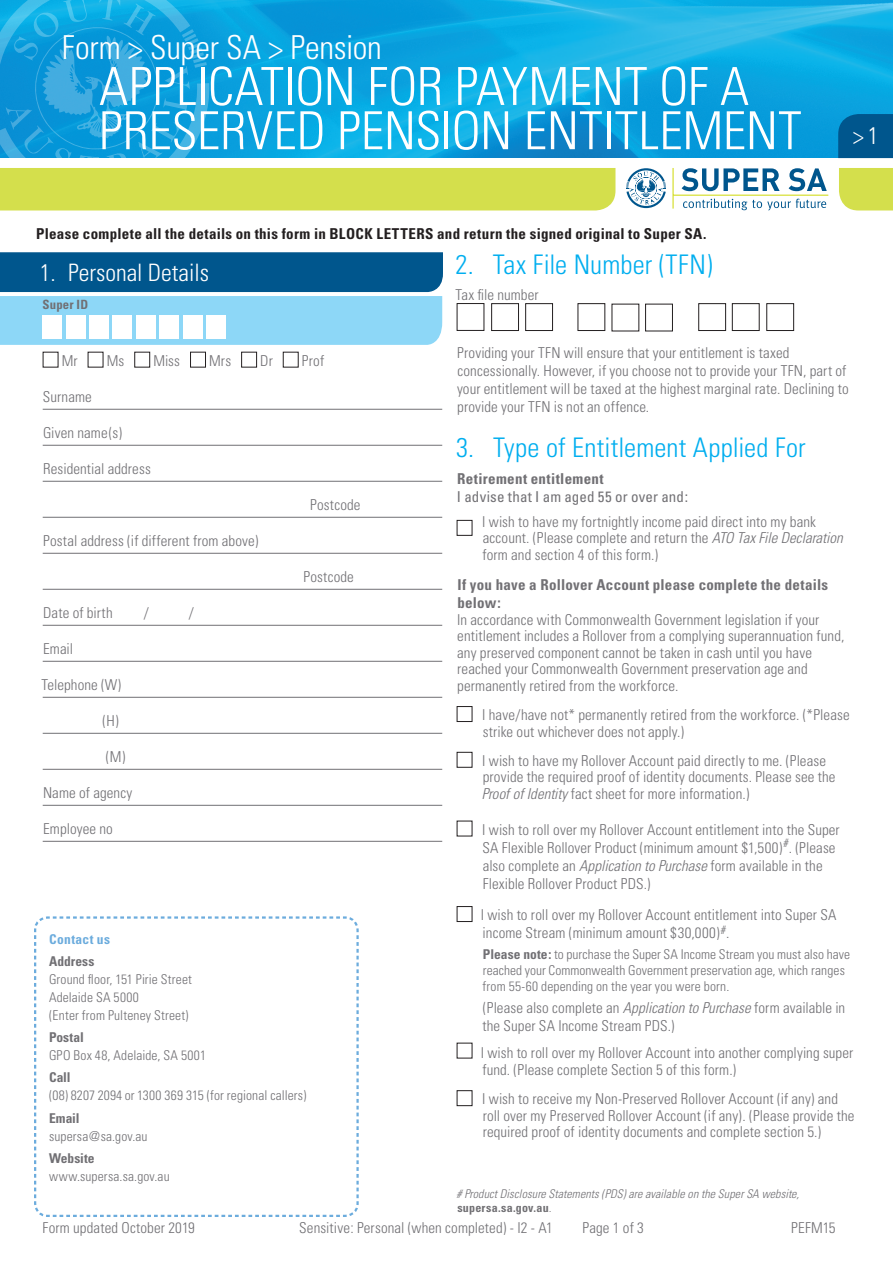
<style>
.page{position:relative;width:893px;height:1263px;background:#fff}
.page>*{position:absolute;margin:0;border:0;box-sizing:border-box;transform-origin:0 0}
.t1{font:300 condensed 52.5px/44.2px "Univers";letter-spacing:-.005em;color:#fff}
.t2{font:300 condensed 33px "Univers";letter-spacing:-.01em;color:#fff}
.heading{font:300 condensed 27px "Univers";letter-spacing:.005em;color:#00aeef}
.heading-2{font:300 condensed 24px "Univers";color:#fff}
.body{font:300 condensed 15px/16.5px "Univers";letter-spacing:.005em;color:#717074}
.t3{font:700 condensed 15px "Univers";letter-spacing:.02em;color:#231f20}
.Body_heading_bold{font:700 condensed 15px/18px "Univers";letter-spacing:.02em;color:#717074}
.Body_heading_Medium{font:condensed 15px/18px "Univers";letter-spacing:.005em;color:#717074}
.Body{font:300 condensed 13.5px/18px "Univers";letter-spacing:.015em;color:#717074}
.body-2{font:300 condensed 13.5px/16.2px "Univers";letter-spacing:.005em;color:#717074}
.Body-2{font:700 condensed 13.5px "Univers";letter-spacing:-.005em;color:#717074}
.Body_Heading_-_blue{font:700 condensed 13.5px "Univers";letter-spacing:.035em;color:#6cacdd}
.t4{font:700 condensed 12.75px "Univers";letter-spacing:.015em;color:#717074}
.t5{font:italic 300 condensed 12px/14.4px "Univers";letter-spacing:.005em;color:#717074}
.s1{font-weight:700}
.s2{font-style:italic}
.s3{font-weight:700;font-style:normal}
</style>
<div class="page">
<img style="left:212px;top:0;width:681px;height:157px">
<div style="left:839px;top:168px;width:54px;height:42px;background:#d4df4c"></div>
<div style="left:0;top:168px;width:615px;height:42px;background:#d4df4c"></div>
<svg style="left:682px;top:168px;width:98px;height:23px"></svg>
<svg style="left:789px;top:168px;width:38px;height:23px"></svg>
<svg style="left:683px;top:199px;width:143px;height:11px"></svg>
<hr style="left:672px;top:168px;width:2px;height:41px;background:#d8e039">
<hr style="left:673px;top:195px;width:155px;height:1px;background:#d8e039">
<svg style="left:626px;top:168px;width:40px;height:40px"></svg>
<svg style="left:0;top:0;width:212px;height:157px;background:#17a1dc"></svg>
<svg style="left:837px;top:113px;width:56px;height:46px;background:#055e95"></svg>
<svg style="left:0;top:252px;width:443px;height:93px;background:#61a5ca"></svg>
<svg style="left:34px;top:916px;width:325px;height:301px"></svg>
<hr style="left:43px;top:409px;width:399px;height:1px;background:#717074">
<hr style="left:43px;top:445px;width:399px;height:1px;background:#717074">
<hr style="left:43px;top:481px;width:399px;height:1px;background:#717074">
<hr style="left:43px;top:517px;width:399px;height:1px;background:#717074">
<hr style="left:43px;top:553px;width:399px;height:1px;background:#717074">
<hr style="left:43px;top:589px;width:399px;height:1px;background:#717074">
<hr style="left:43px;top:625px;width:399px;height:1px;background:#717074">
<hr style="left:43px;top:661px;width:399px;height:1px;background:#717074">
<hr style="left:43px;top:697px;width:399px;height:1px;background:#717074">
<hr style="left:43px;top:733px;width:399px;height:1px;background:#717074">
<hr style="left:43px;top:769px;width:399px;height:1px;background:#717074">
<hr style="left:43px;top:805px;width:399px;height:1px;background:#717074">
<hr style="left:43px;top:841px;width:399px;height:1px;background:#717074">
<div style="left:134px;top:352px;width:16px;height:15px;border:1px solid #231f20"></div>
<div style="left:190px;top:352px;width:16px;height:15px;border:1px solid #231f20"></div>
<div style="left:241px;top:352px;width:16px;height:15px;border:1px solid #231f20"></div>
<div style="left:283px;top:352px;width:16px;height:15px;border:1px solid #231f20"></div>
<div style="left:491px;top:303px;width:28px;height:28px;border:1px solid #231f20"></div>
<div style="left:525px;top:303px;width:28px;height:28px;border:1px solid #231f20"></div>
<div style="left:578px;top:303px;width:27px;height:28px;border:1px solid #231f20"></div>
<div style="left:645px;top:304px;width:28px;height:27px;border:1px solid #231f20"></div>
<div style="left:766px;top:303px;width:28px;height:28px;border:1px solid #231f20"></div>
<div style="left:732px;top:303px;width:28px;height:28px;border:1px solid #231f20"></div>
<div style="left:698px;top:303px;width:28px;height:28px;border:1px solid #231f20"></div>
<div style="left:457px;top:303px;width:27px;height:28px;border:1px solid #231f20"></div>
<div style="left:457px;top:520px;width:15px;height:16px;border:1px solid #231f20"></div>
<div style="left:457px;top:706px;width:15px;height:16px;border:1px solid #231f20"></div>
<div style="left:457px;top:752px;width:15px;height:16px;border:1px solid #231f20"></div>
<div style="left:457px;top:906px;width:15px;height:16px;border:1px solid #231f20"></div>
<div style="left:457px;top:1090px;width:15px;height:16px;border:1px solid #231f20"></div>
<h2 class="t2" style="left:62px;top:27px;width:322px">Form &gt; Super SA &gt; Pension</h2>
<h1 class="t1" style="left:99px;top:64px;width:704px">APPLICATION FOR PAYMENT OF A<br>PRESERVED PENSION ENTITLEMENT</h1>
<p class="t3" style="left:36px;top:225px;width:672px">Please complete all the details on this form in BLOCK LETTERS and return the signed original to Super SA.</p>
<p class="heading-2" style="left:40px;top:258px;width:171px">1. Personal Details</p>
<p class="t4" style="left:43px;top:296px;width:47px">Super ID</p>
<p class="heading" style="left:456px;top:248px;width:259px">2. Tax File Number (TFN)</p>
<p class="body" style="left:456px;top:287px;width:85px">Tax file number</p>
<h3 class="heading-2" style="left:853px;top:121px;width:27px">&gt;1</h3>
<p class="body" style="left:62px;top:352px;width:17px">Mr</p>
<p class="body" style="left:107px;top:352px;width:19px">Ms</p>
<p class="body" style="left:153px;top:352px;width:28px">Miss</p>
<p class="body" style="left:209px;top:352px;width:24px">Mrs</p>
<p class="body" style="left:260px;top:352px;width:14px">Dr</p>
<p class="body" style="left:302px;top:352px;width:24px">Prof</p>
<p class="body" style="left:43px;top:388px;width:50px">Surname</p>
<p class="body" style="left:43px;top:424px;width:80px">Given name(s)</p>
<p class="body" style="left:43px;top:460px;width:109px">Residential address</p>
<p class="body" style="left:310px;top:496px;width:52px">Postcode</p>
<p class="body" style="left:43px;top:532px;width:217px">Postal address (if different from above)</p>
<p class="body" style="left:304px;top:568px;width:52px">Postcode</p>
<p class="body" style="left:43px;top:604px;width:71px">Date of birth</p>
<p class="body" style="left:144px;top:604px;width:6px">/</p>
<p class="body" style="left:189px;top:604px;width:6px">/</p>
<p class="body" style="left:43px;top:640px;width:31px">Email</p>
<p class="body" style="left:42px;top:676px;width:81px">Telephone (W)</p>
<p class="body" style="left:103px;top:712px;width:18px">(H)</p>
<p class="body" style="left:106px;top:748px;width:21px">(M)</p>
<p class="body" style="left:43px;top:784px;width:91px">Name of agency</p>
<p class="body" style="left:43px;top:820px;width:71px">Employee no</p>
<p class="Body_Heading_-_blue" style="left:49px;top:930px;width:62px">Contact us</p>
<p class="Body" style="left:49px;top:952px;width:144px"><span class="s1">Address<br></span>Ground floor, 151 Pirie Street<br>Adelaide SA 5000<br>(Enter from Pulteney Street)</p>
<p class="Body" style="left:49px;top:1028px;width:159px"><span class="s1">Postal<br></span>GPO Box 48, Adelaide, SA 5001</p>
<p class="Body-2" style="left:49px;top:1069px;width:23px">Call</p>
<p class="Body" style="left:49px;top:1087px;width:259px">(08) 8207 2094 or 1300 369 315 (for regional callers)</p>
<p class="Body-2" style="left:49px;top:1109px;width:32px">Email</p>
<p class="Body" style="left:49px;top:1127px;width:100px">supersa@sa.gov.au</p>
<p class="Body-2" style="left:49px;top:1150px;width:47px">Website</p>
<p class="Body" style="left:49px;top:1167px;width:122px">www.supersa.sa.gov.au</p>
<p class="body" style="left:457px;top:344px;width:393px;line-height:18px">Providing your TFN will ensure that your entitlement is taxed concessionally. However, if you choose not to provide your TFN, part of your entitlement will be taxed at the highest marginal rate. Declining to provide your TFN is not an offence.</p>
<p class="heading" style="left:456px;top:431px;width:351px">3. Type of Entitlement Applied For</p>
<p class="Body_heading_Medium" style="left:457px;top:469px;width:233px"><span class="s1">Retirement entitlement<br></span>I advise that I am aged 55 or over and:</p>
<p class="body" style="left:482px;top:513px;width:362px">I wish to have my fortnightly income paid direct into my bank account. (Please complete and return the <span class="s2">ATO Tax File Declaration </span>form and section 4 of this form.)</p>
<p class="Body_heading_bold" style="left:457px;top:576px;width:372px">If you have a Rollover Account please complete the details below:</p>
<p class="body" style="left:457px;top:611px;width:389px">In accordance with Commonwealth Government legislation if your entitlement includes a Rollover from a complying superannuation fund, any preserved component cannot be taken in cash until you have reached your Commonwealth Government preservation age and permanently retired from the workforce.</p>
<p class="body" style="left:482px;top:706px;width:369px">I have/have not* permanently retired from the workforce. (*Please strike out whichever does not apply.)</p>
<p class="body" style="left:482px;top:752px;width:355px">I wish to have my Rollover Account paid directly to me. (Please provide the required proof of identity documents. Please see the<br><span class="s2">Proof of Identity</span> fact sheet for more information.)</p>
<p class="body" style="left:482px;top:820px;width:359px;line-height:18px">I wish to roll over my Rollover Account entitlement into the Super SA Flexible Rollover Product (minimum amount $1,500)<sup>#</sup>. (Please also complete an <span class="s2">Application to Purchase</span> form available in the Flexible Rollover Product PDS.)</p>
<p class="body" style="left:481px;top:906px;width:357px;line-height:18px">I wish to roll over my Rollover Account entitlement into Super SA income Stream (minimum amount $30,000)<sup>#</sup>.</p>
<p class="body-2" style="left:483px;top:946px;width:369px"><span class="s1">Please note:</span> to purchase the Super SA Income Stream you must also have reached your Commonwealth Government preservation age, which ranges from 55-60 depending on the year you were born.</p>
<p class="body" style="left:482px;top:999px;width:364px;line-height:18px">(Please also complete an <span class="s2">Application to Purchase</span> form available in the Super SA Income Stream PDS.)</p>
<p class="body" style="left:481px;top:1045px;width:374px">I wish to roll over my Rollover Account into another complying super fund. (Please complete Section 5 of this form.)</p>
<p class="body" style="left:482px;top:1091px;width:374px">I wish to receive my Non-Preserved Rollover Account (if any) and roll over my Preserved Rollover Account (if any). (Please provide the required proof of identity documents and complete section 5.)</p>
<p class="t5" style="left:456px;top:1186px;width:344px"># Product Disclosure Statements (PDS) are available on the Super SA website, <span class="s3">supersa.sa.gov.au</span>.</p>
<p class="body" style="left:43px;top:1219px;width:154px">Form updated October 2019</p>
<p class="body" style="left:299px;top:1219px;width:255px">Sensitive: Personal (when completed) - I2 - A1</p>
<p class="body" style="left:583px;top:1219px;width:63px">Page 1 of 3</p>
<p class="body" style="left:791px;top:1219px;width:46px">PEFM15</p>
</div>
